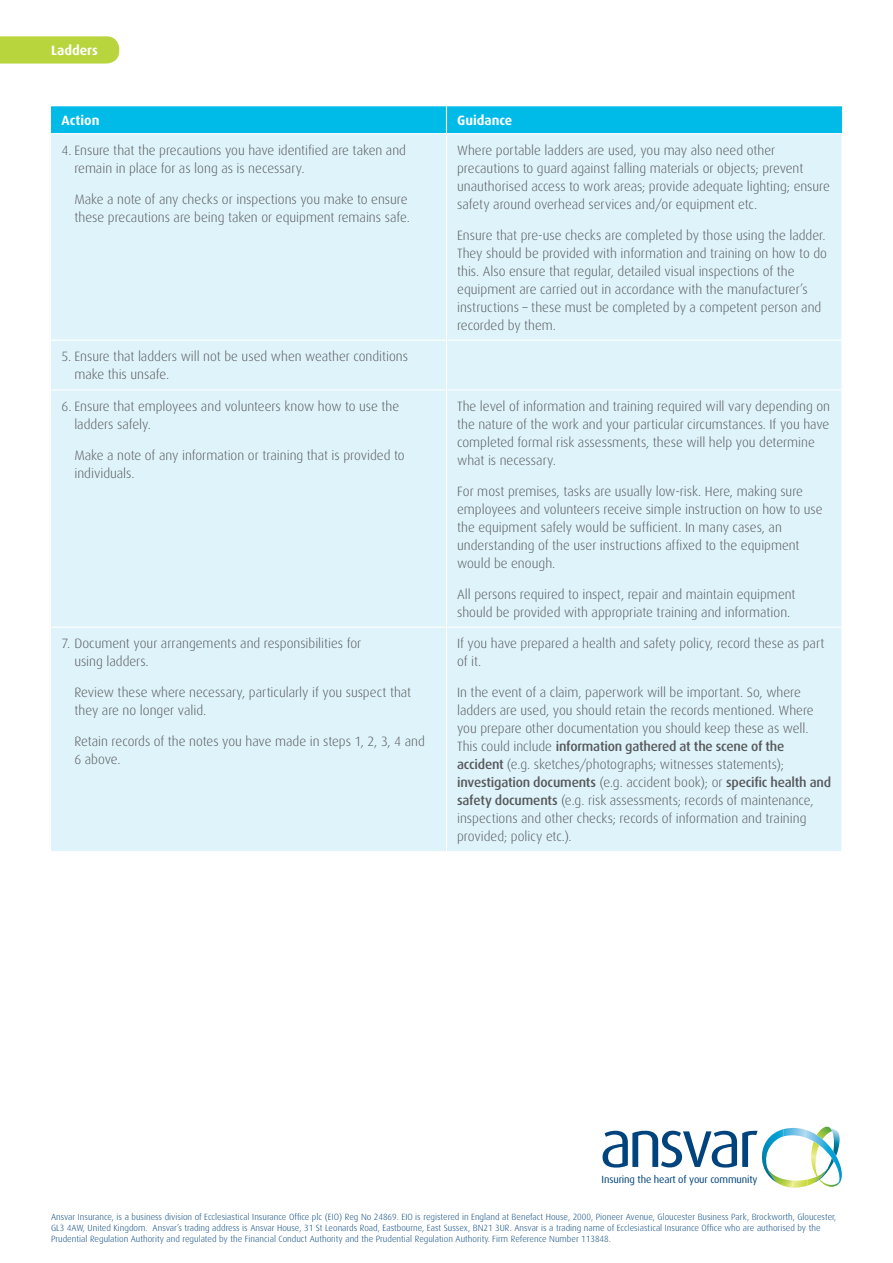
<style>
.page{position:relative;width:893px;height:1263px;background:#fff}
.page>*{position:absolute;margin:0;border:0;box-sizing:border-box;transform-origin:0 0}
.Table_-_Body{font:300 13.5px/18px "Dax";color:#57585a}
.Table___Header{font:700 13.5px "Dax";color:#fff}
.t1{font:10.35px "Dax";letter-spacing:-.015em;color:#01437c}
.t2{font:300 9px/10.8px "Dax";color:#01437c}
.s1{font-weight:500}
</style>
<div class="page">
<svg style="left:0;top:36px;width:119px;height:28px;background:#bbd646"></svg>
<svg style="left:602px;top:1127px;width:240px;height:61px"></svg>
<img style="left:761px;top:1129px;width:23px;height:53px">
<div style="left:51px;top:134px;width:790px;height:717px;background:#def3fa"></div>
<hr style="left:446px;top:134px;width:1px;height:206px;background:#fff">
<hr style="left:446px;top:341px;width:1px;height:48px;background:#fff">
<hr style="left:446px;top:390px;width:1px;height:237px;background:#fff">
<hr style="left:446px;top:628px;width:1px;height:223px;background:#fff">
<hr style="left:51px;top:340px;width:395px;height:1px;background:#fff">
<hr style="left:51px;top:389px;width:395px;height:1px;background:#fff">
<hr style="left:51px;top:627px;width:395px;height:1px;background:#fff">
<div style="left:51px;top:106px;width:791px;height:28px;background:#00bbe8"></div>
<hr style="left:446px;top:133px;width:396px;height:1px;background:#fff">
<hr style="left:446px;top:340px;width:396px;height:1px;background:#fff">
<hr style="left:446px;top:389px;width:396px;height:1px;background:#fff">
<hr style="left:446px;top:627px;width:396px;height:1px;background:#fff">
<p class="Table___Header" style="left:51px;top:43px;width:48px">Ladders</p>
<p class="Table___Header" style="left:62px;top:113px;width:39px">Action</p>
<p class="Table___Header" style="left:457px;top:113px;width:57px">Guidance</p>
<p class="Table_-_Body" style="left:74px;top:141px;width:333px;text-indent:-13px">4. Ensure that the precautions you have identified are taken and remain in place for as long as is necessary.</p>
<p class="Table_-_Body" style="left:74px;top:190px;width:337px">Make a note of any checks or inspections you make to ensure these precautions are being taken or equipment remains safe.</p>
<p class="Table_-_Body" style="left:457px;top:141px;width:374px">Where portable ladders are used, you may also need other precautions to guard against falling materials or objects; prevent unauthorised access to work areas; provide adequate lighting; ensure safety around overhead services and/or equipment etc.</p>
<p class="Table_-_Body" style="left:457px;top:226px;width:371px">Ensure that pre-use checks are completed by those using the ladder.<br>They should be provided with information and training on how to do this. Also ensure that regular, detailed visual inspections of the equipment are carried out in accordance with the manufacturer’s instructions – these must be completed by a competent person and recorded by them.</p>
<p class="Table_-_Body" style="left:74px;top:348px;width:335px;text-indent:-13px">5. Ensure that ladders will not be used when weather conditions make this unsafe.</p>
<p class="Table_-_Body" style="left:74px;top:397px;width:326px;text-indent:-13px">6. Ensure that employees and volunteers know how to use the ladders safely.</p>
<p class="Table_-_Body" style="left:74px;top:446px;width:332px">Make a note of any information or training that is provided to individuals.</p>
<p class="Table_-_Body" style="left:74px;top:635px;width:288px;text-indent:-13px">7. Document your arrangements and responsibilities for using ladders.</p>
<p class="Table_-_Body" style="left:74px;top:683px;width:338px">Review these where necessary, particularly if you suspect that they are no longer valid.</p>
<p class="Table_-_Body" style="left:74px;top:732px;width:352px">Retain records of the notes you have made in steps 1, 2, 3, 4 and<br>6 above.</p>
<p class="Table_-_Body" style="left:457px;top:397px;width:375px">The level of information and training required will vary depending on the nature of the work and your particular circumstances. If you have completed formal risk assessments, these will help you determine what is necessary.</p>
<p class="Table_-_Body" style="left:457px;top:482px;width:367px">For most premises, tasks are usually low-risk. Here, making sure employees and volunteers receive simple instruction on how to use the equipment safely would be sufficient. In many cases, an understanding of the user instructions affixed to the equipment would be enough.</p>
<p class="Table_-_Body" style="left:457px;top:585px;width:340px">All persons required to inspect, repair and maintain equipment should be provided with appropriate training and information.</p>
<p class="Table_-_Body" style="left:457px;top:635px;width:369px">If you have prepared a health and safety policy, record these as part of it.</p>
<p class="Table_-_Body" style="left:457px;top:683px;width:376px">In the event of a claim, paperwork will be important. So, where ladders are used, you should retain the records mentioned. Where you prepare other documentation you should keep these as well.<br>This could include <span class="s1">information gathered at the scene of the accident</span> (e.g. sketches/photographs; witnesses statements); <span class="s1">investigation documents</span> (e.g. accident book); or <span class="s1">specific health and safety documents</span> (e.g. risk assessments; records of maintenance, inspections and other checks; records of information and training provided; policy etc.).</p>
<p class="t1" style="left:602px;top:1173px;width:158px">Insuring the heart of your community</p>
<p class="t2" style="left:51px;top:1212px;width:787px">Ansvar Insurance, is a business division of Ecclesiastical Insurance Office plc (EIO) Reg No 24869. EIO is registered in England at Benefact House, 2000, Pioneer Avenue, Gloucester Business Park, Brockworth, Gloucester,<br>GL3 4AW, United Kingdom. Ansvar’s trading address is Ansvar House, 31 St Leonards Road, Eastbourne, East Sussex, BN21 3UR. Ansvar is a trading name of Ecclesiastical Insurance Office who are authorised by the<br>Prudential Regulation Authority and regulated by the Financial Conduct Authority and the Prudential Regulation Authority. Firm Reference Number 113848.</p>
</div>
